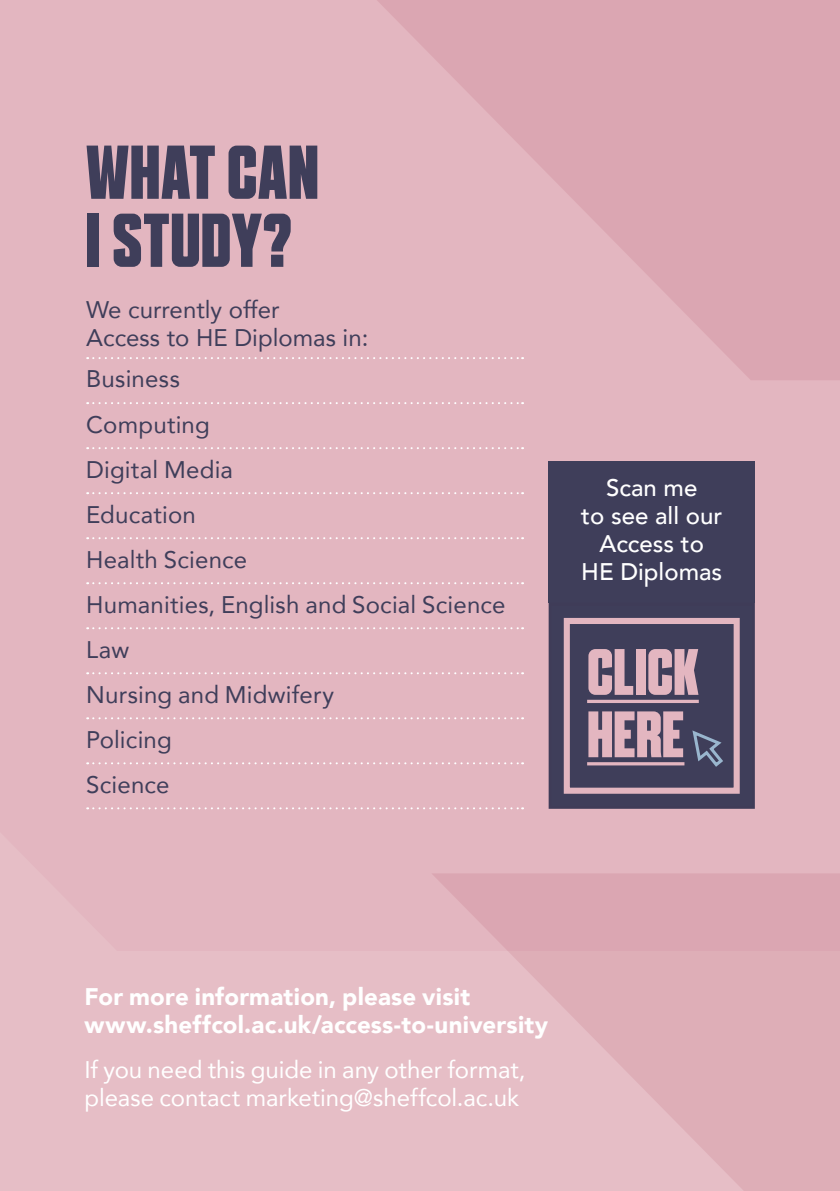
<style>
.page{position:relative;width:840px;height:1191px;background:#fff}
.page>*{position:absolute;margin:0;border:0;box-sizing:border-box;transform-origin:0 0}
.t1{font:500 76px/68px "Beckett";letter-spacing:.01em;color:#3f3e5a}
.t2{font:500 65.4px/62.4px "Beckett";color:#e3b6c0}
.t3{font:24px/45px "Avenir";letter-spacing:.01em;color:#3f3e5a}
.t4{font:24px/28px "Avenir";color:#fff}
.t5{font:900 24px/28px "Avenir";letter-spacing:.01em;color:#fff}
.t6{font:500 24px/28px "Avenir";color:#fff;text-align:center}
</style>
<div class="page">
<div style="left:0;top:0;width:839px;height:1191px;background:#e3b6c0"></div>
<svg style="left:87px;top:402px;width:436px;height:2px"></svg>
<svg style="left:87px;top:447px;width:436px;height:2px"></svg>
<svg style="left:87px;top:492px;width:436px;height:2px"></svg>
<svg style="left:87px;top:537px;width:436px;height:2px"></svg>
<svg style="left:87px;top:582px;width:436px;height:2px"></svg>
<svg style="left:87px;top:627px;width:436px;height:2px"></svg>
<svg style="left:87px;top:672px;width:436px;height:2px"></svg>
<svg style="left:87px;top:717px;width:436px;height:2px"></svg>
<svg style="left:87px;top:762px;width:436px;height:2px"></svg>
<svg style="left:87px;top:807px;width:436px;height:2px"></svg>
<svg style="left:86px;top:0;width:753px;height:380px"></svg>
<svg style="left:431px;top:873px;width:408px;height:318px;fill:#deaeb7"></svg>
<div style="left:548px;top:461px;width:206px;height:142px;background:#3f3e5a"></div>
<div style="left:548px;top:603px;width:206px;height:206px;background:#3f3e5a;border:3px solid #3f3c58"></div>
<hr style="left:586px;top:700px;width:112px;height:3px;background:#e3b6c0">
<hr style="left:586px;top:762px;width:98px;height:3px;background:#e3b6c0">
<div style="left:563px;top:618px;width:176px;height:175px;border:6px solid #e3b6c0"></div>
<svg style="left:692px;top:730px;width:31px;height:37px"></svg>
<h1 class="t1" style="left:86px;top:139px;width:234px">WHAT CAN<br>I STUDY?</h1>
<p class="t3" style="left:86px;top:294px;width:283px;line-height:28px">We currently offer<br>Access to HE Diplomas in:</p>
<p class="t3" style="left:86px;top:356px;width:420px">Business<br>Computing<br>Digital Media<br>Education<br>Health Science<br>Humanities, English and Social Science<br>Law<br>Nursing and Midwifery<br>Policing<br>Science</p>
<p class="t6" style="left:581px;top:472px;width:142px">Scan me<br>to see all our<br>Access to<br>HE Diplomas</p>
<h2 class="t2" style="left:586px;top:641px;width:113px">CLICK<br>HERE</h2>
<p class="t5" style="left:84px;top:982px;width:465px">For more information, please visit www.sheffcol.ac.uk/access-to-university</p>
<p class="t4" style="left:84px;top:1054px;width:442px">If you need this guide in any other format, please contact marketing@sheffcol.ac.uk</p>
</div>
